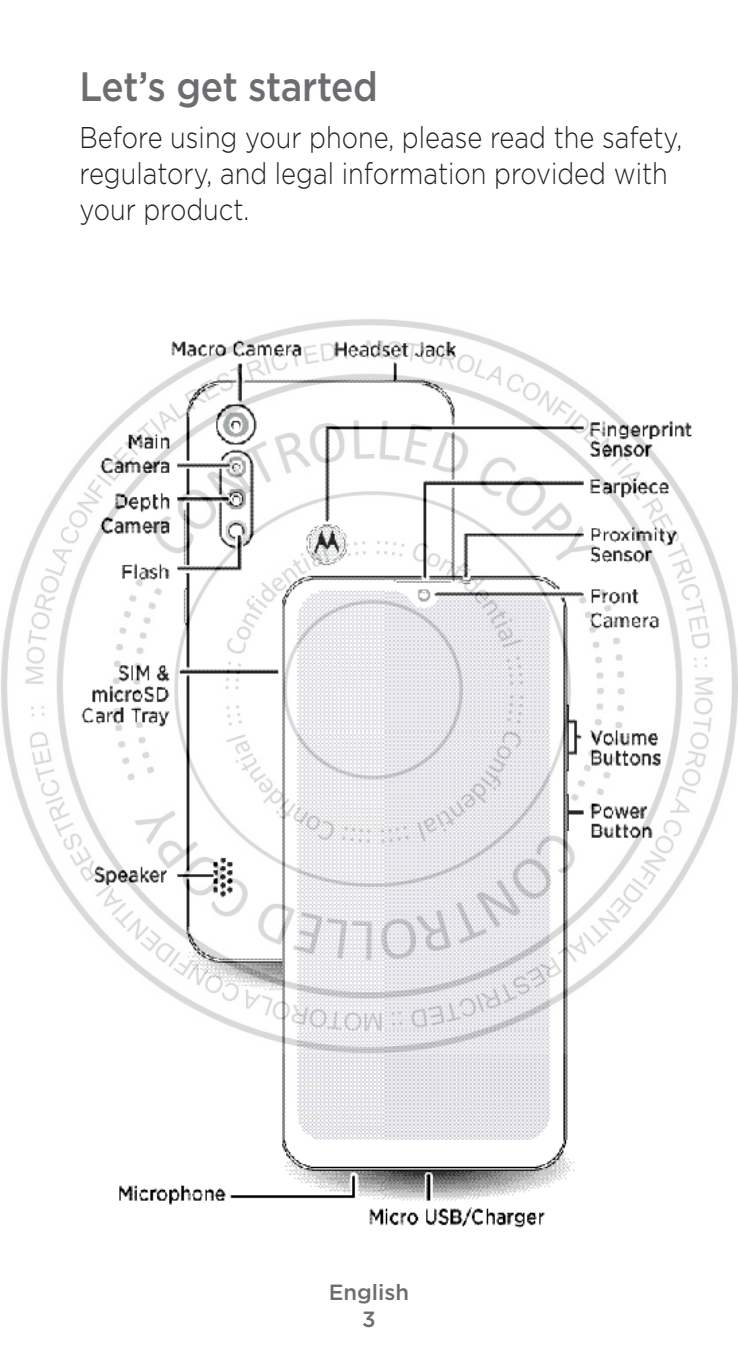
<style>
.page{position:relative;width:738px;height:1372px;background:#fff}
.page>*{position:absolute;margin:0;border:0;box-sizing:border-box;transform-origin:0 0}
.t1{font:500 40.8px "Gotham";letter-spacing:-.01em;color:#6c6d70;scale:.9 1}
.t2{font:300 30px/36px "Gotham";color:#231f20;scale:.85 1}
.t3{font:500 22px/26.4px "Gotham";color:#6c6d70;text-align:center}
</style>
<div class="page">
<img style="left:119px;top:1054px;width:456px;height:174px">
<img style="left:1px;top:319px;width:736px;height:735px">
<h1 class="t1" style="left:79px;top:60px;width:333px">Let’s get started</h1>
<p class="t2" style="left:79px;top:119px;width:710px">Before using your phone, please read the safety, regulatory, and legal information provided with your product.</p>
<p class="t3" style="left:328px;top:1279px;width:82px">English<br>3</p>
</div>
